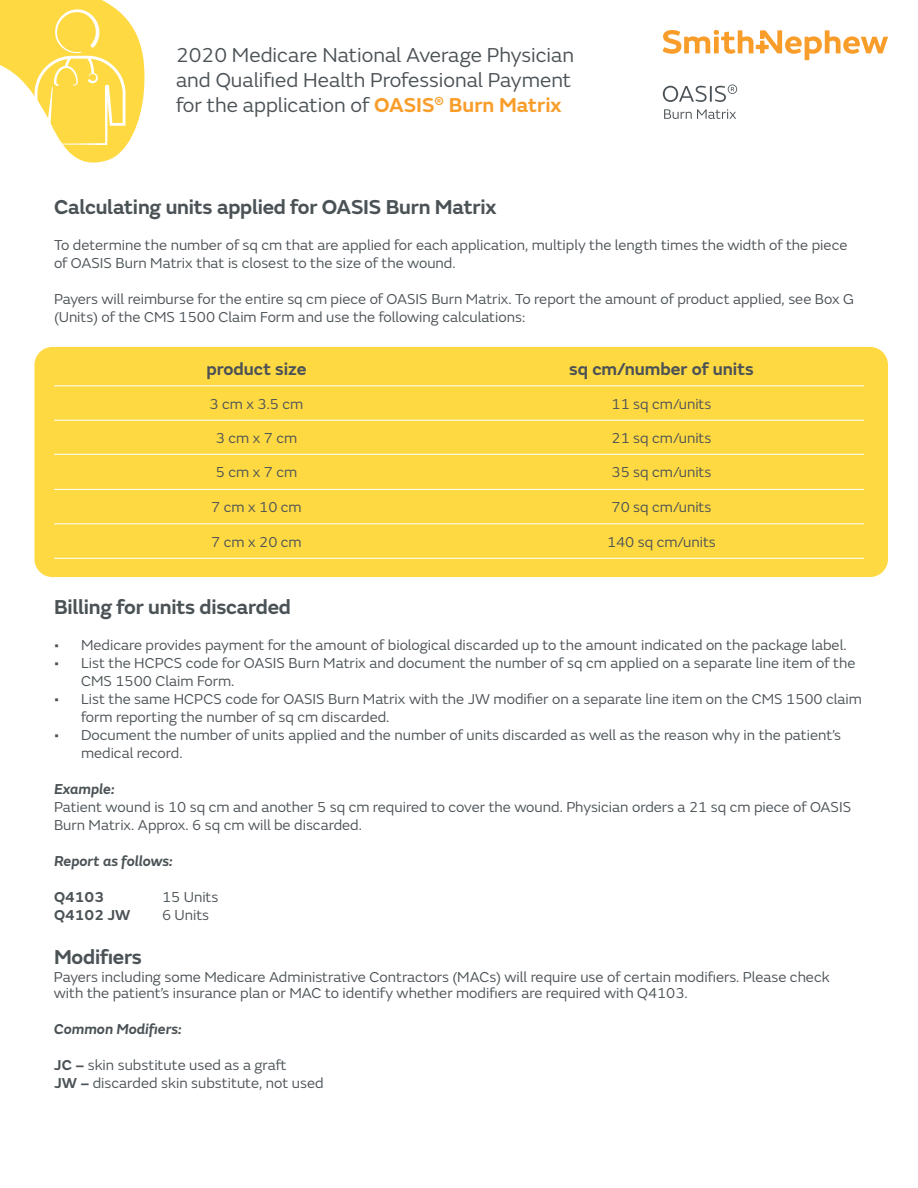
<style>
.page{position:relative;width:918px;height:1188px;background:#fff}
.page>*{position:absolute;margin:0;border:0;box-sizing:border-box;transform-origin:0 0}
.t1{font:21px/25.2px "SN Emeric";color:#4b5256}
.t2{font:600 21px "SN Emeric";letter-spacing:-.01em;color:#4b5256}
.t3{font:600 18px "SN Emeric";color:#4b5256}
.t4{font:15px/18px "SN Emeric";color:#4b5256}
.t5{font:italic 600 15px "SN Emeric";color:#4b5256}
.t6{font:600 15px "SN Emeric";color:#4b5256}
.s1{font-weight:600;color:#f99d2a}
.s2{font-weight:600}
</style>
<div class="page">
<svg style="left:663px;top:84px;width:74px;height:18px"></svg>
<svg style="left:663px;top:30px;width:225px;height:30px"></svg>
<svg style="left:664px;top:109px;width:72px;height:10px"></svg>
<div style="left:34px;top:347px;width:854px;height:230px;background:#ffd942;border-radius:18px"></div>
<svg style="left:0;top:0;width:145px;height:163px"></svg>
<hr style="left:54px;top:385px;width:405px;height:1px;background:#fff">
<hr style="left:459px;top:385px;width:405px;height:1px;background:#fff">
<hr style="left:54px;top:420px;width:405px;height:1px;background:#fff">
<hr style="left:459px;top:420px;width:405px;height:1px;background:#fff">
<hr style="left:54px;top:454px;width:405px;height:1px;background:#fff">
<hr style="left:459px;top:454px;width:405px;height:1px;background:#fff">
<hr style="left:54px;top:489px;width:405px;height:1px;background:#fff">
<hr style="left:459px;top:489px;width:405px;height:1px;background:#fff">
<hr style="left:54px;top:558px;width:405px;height:1px;background:#fff">
<hr style="left:459px;top:558px;width:405px;height:1px;background:#fff">
<hr style="left:54px;top:523px;width:405px;height:1px;background:#fff">
<hr style="left:459px;top:523px;width:405px;height:1px;background:#fff">
<h1 class="t1" style="left:176px;top:42px;width:400px">2020 Medicare National Average Physician and Qualified Health Professional Payment for the application of <span class="s1">OASIS</span><sup>®</sup> <span class="s1">Burn Matrix</span></h1>
<h1 class="t2" style="left:54px;top:194px;width:444px">Calculating units applied for OASIS Burn Matrix</h1>
<p class="t4" style="left:54px;top:236px;width:795px">To determine the number of sq cm that are applied for each application, multiply the length times the width of the piece of OASIS Burn Matrix that is closest to the size of the wound.</p>
<p class="t4" style="left:54px;top:290px;width:802px">Payers will reimburse for the entire sq cm piece of OASIS Burn Matrix. To report the amount of product applied, see Box G (Units) of the CMS 1500 Claim Form and use the following calculations:</p>
<p class="t3" style="left:206px;top:358px;width:102px">product size</p>
<p class="t3" style="left:569px;top:358px;width:186px">sq cm/number of units</p>
<p class="t4" style="left:210px;top:394px;width:95px">3 cm x 3.5 cm</p>
<p class="t4" style="left:612px;top:394px;width:101px">11 sq cm/units</p>
<p class="t4" style="left:216px;top:429px;width:83px">3 cm x 7 cm</p>
<p class="t4" style="left:612px;top:429px;width:101px">21 sq cm/units</p>
<p class="t4" style="left:216px;top:463px;width:83px">5 cm x 7 cm</p>
<p class="t4" style="left:612px;top:463px;width:101px">35 sq cm/units</p>
<p class="t4" style="left:211px;top:498px;width:92px">7 cm x 10 cm</p>
<p class="t4" style="left:612px;top:498px;width:101px">70 sq cm/units</p>
<p class="t4" style="left:211px;top:532px;width:92px">7 cm x 20 cm</p>
<p class="t4" style="left:607px;top:532px;width:110px">140 sq cm/units</p>
<h1 class="t2" style="left:54px;top:594px;width:238px">Billing for units discarded</h1>
<p class="t4" style="left:54px;top:636px;width:794px">• Medicare provides payment for the amount of biological discarded up to the amount indicated on the package label.</p>
<p class="t4" style="left:81px;top:654px;width:776px;text-indent:-27px">• List the HCPCS code for OASIS Burn Matrix and document the number of sq cm applied on a separate line item of the<br>CMS 1500 Claim Form.</p>
<p class="t4" style="left:81px;top:690px;width:783px;text-indent:-27px">• List the same HCPCS code for OASIS Burn Matrix with the JW modifier on a separate line item on the CMS 1500 claim form reporting the number of sq cm discarded.</p>
<p class="t4" style="left:81px;top:726px;width:762px;text-indent:-27px">• Document the number of units applied and the number of units discarded as well as the reason why in the patient’s medical record.</p>
<p class="t5" style="left:54px;top:780px;width:62px">Example:</p>
<p class="t4" style="left:54px;top:798px;width:799px">Patient wound is 10 sq cm and another 5 sq cm required to cover the wound. Physician orders a 21 sq cm piece of OASIS<br>Burn Matrix. Approx. 6 sq cm will be discarded.</p>
<p class="t5" style="left:54px;top:852px;width:120px">Report as follows:</p>
<p class="t6" style="left:54px;top:888px;width:52px">Q4103</p>
<p class="t4" style="left:162px;top:888px;width:58px">15 Units</p>
<p class="t6" style="left:54px;top:906px;width:78px">Q4102 JW</p>
<p class="t4" style="left:162px;top:906px;width:49px">6 Units</p>
<h1 class="t2" style="left:54px;top:943px;width:89px">Modifiers</h1>
<p class="t4" style="left:54px;top:969px;width:777px;line-height:16.4px">Payers including some Medicare Administrative Contractors (MACs) will require use of certain modifiers. Please check with the patient’s insurance plan or MAC to identify whether modifiers are required with Q4103.</p>
<p class="t5" style="left:54px;top:1020px;width:129px">Common Modifiers:</p>
<p class="t4" style="left:54px;top:1056px;width:271px"><span class="s2">JC –</span> skin substitute used as a graft<br><span class="s2">JW –</span> discarded skin substitute, not used</p>
</div>
